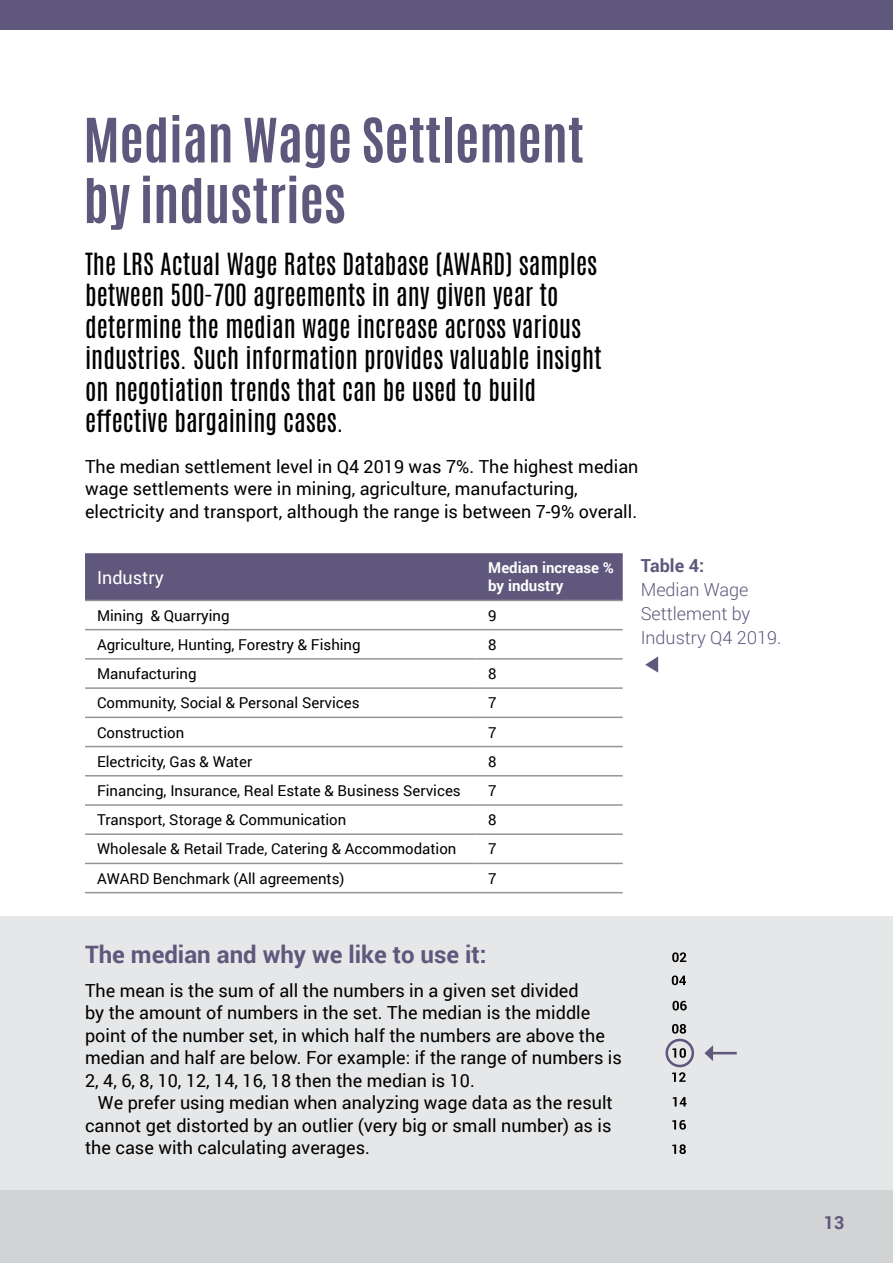
<style>
.page{position:relative;width:893px;height:1263px;background:#fff}
.page>*{position:absolute;margin:0;border:0;box-sizing:border-box;transform-origin:0 0}
.t1{font:700 51.9px/60.6px "Antonio";color:#60577c}
.t2{font:25.5px/31.5px "Antonio";color:#000}
.t3{font:700 24px "Roboto";color:#60577c}
.t4{font:18px/22.5px "Roboto";color:#000}
.t5{font:300 18px/24px "Roboto";color:#60577c}
.t6{font:700 18px "Roboto";color:#60577c}
.t7{font:18px "Roboto";color:#fff}
.t8{font:15px "Roboto";color:#000}
.t9{font:700 15px/18px "Roboto";color:#fff}
</style>
<div class="page">
<div style="left:0;top:1190px;width:893px;height:73px;background:#d1d3d4"></div>
<div style="left:0;top:916px;width:893px;height:274px;background:#e6e7e8"></div>
<div style="left:0;top:0;width:893px;height:30px;background:#60577c"></div>
<svg style="left:672px;top:1097px;width:14px;height:57px"></svg>
<svg style="left:672px;top:1024px;width:14px;height:10px"></svg>
<svg style="left:672px;top:952px;width:15px;height:58px"></svg>
<svg style="left:672px;top:1048px;width:14px;height:10px"></svg>
<div style="left:665px;top:1039px;width:29px;height:28px;border:3px solid #60577c;border-radius:50%"></div>
<svg style="left:672px;top:1072px;width:14px;height:10px"></svg>
<hr style="left:711px;top:1052px;width:26px;height:2px;background:#60577c">
<svg style="left:704px;top:1045px;width:9px;height:16px"></svg>
<div style="left:85px;top:553px;width:538px;height:47px;background:#60577c"></div>
<hr style="left:85px;top:600px;width:391px;height:1px;background:#939598">
<hr style="left:476px;top:600px;width:147px;height:1px;background:#939598">
<hr style="left:85px;top:629px;width:391px;height:1px;background:#939598">
<hr style="left:476px;top:629px;width:147px;height:1px;background:#939598">
<hr style="left:85px;top:658px;width:391px;height:2px;background:#939598">
<hr style="left:476px;top:658px;width:147px;height:2px;background:#939598">
<hr style="left:85px;top:687px;width:391px;height:2px;background:#939598">
<hr style="left:476px;top:687px;width:147px;height:2px;background:#939598">
<hr style="left:85px;top:716px;width:391px;height:2px;background:#939598">
<hr style="left:476px;top:716px;width:147px;height:2px;background:#939598">
<hr style="left:85px;top:746px;width:391px;height:1px;background:#939598">
<hr style="left:476px;top:746px;width:147px;height:1px;background:#939598">
<hr style="left:85px;top:775px;width:391px;height:1px;background:#939598">
<hr style="left:476px;top:775px;width:147px;height:1px;background:#939598">
<hr style="left:85px;top:804px;width:391px;height:2px;background:#939598">
<hr style="left:476px;top:804px;width:147px;height:2px;background:#939598">
<hr style="left:85px;top:833px;width:391px;height:2px;background:#939598">
<hr style="left:476px;top:833px;width:147px;height:2px;background:#939598">
<hr style="left:85px;top:863px;width:391px;height:1px;background:#939598">
<hr style="left:476px;top:863px;width:147px;height:1px;background:#939598">
<hr style="left:85px;top:892px;width:391px;height:1px;background:#939598">
<hr style="left:476px;top:892px;width:147px;height:1px;background:#939598">
<svg style="left:645px;top:656px;width:13px;height:17px"></svg>
<h1 class="t1" style="left:84px;top:111px;width:502px">Median Wage Settlement by industries</h1>
<p class="t2" style="left:85px;top:248px;width:518px">The LRS Actual Wage Rates Database (AWARD) samples between 500-700 agreements in any given year to determine the median wage increase across various industries. Such information provides valuable insight on negotiation trends that can be used to build effective bargaining cases.</p>
<p class="t4" style="left:85px;top:454px;width:555px">The median settlement level in Q4 2019 was 7%. The highest median wage settlements were in mining, agriculture, manufacturing, electricity and transport, although the range is between 7-9% overall.</p>
<p class="t7" style="left:97px;top:565px;width:68px">Industry</p>
<p class="t9" style="left:488px;top:558px;width:127px">Median increase % by industry</p>
<p class="t8" style="left:97px;top:605px;width:134px">Mining &amp; Quarrying</p>
<p class="t8" style="left:488px;top:605px;width:10px">9</p>
<p class="t8" style="left:97px;top:634px;width:265px">Agriculture, Hunting, Forestry &amp; Fishing</p>
<p class="t8" style="left:488px;top:634px;width:10px">8</p>
<p class="t8" style="left:97px;top:663px;width:101px">Manufacturing</p>
<p class="t8" style="left:488px;top:663px;width:10px">8</p>
<p class="t8" style="left:97px;top:692px;width:264px">Community, Social &amp; Personal Services</p>
<p class="t8" style="left:488px;top:692px;width:10px">7</p>
<p class="t8" style="left:97px;top:722px;width:89px">Construction</p>
<p class="t8" style="left:488px;top:722px;width:10px">7</p>
<p class="t8" style="left:97px;top:751px;width:157px">Electricity, Gas &amp; Water</p>
<p class="t8" style="left:488px;top:751px;width:10px">8</p>
<p class="t8" style="left:97px;top:780px;width:365px">Financing, Insurance, Real Estate &amp; Business Services</p>
<p class="t8" style="left:488px;top:780px;width:10px">7</p>
<p class="t8" style="left:97px;top:809px;width:251px">Transport, Storage &amp; Communication</p>
<p class="t8" style="left:488px;top:809px;width:10px">8</p>
<p class="t8" style="left:97px;top:838px;width:361px">Wholesale &amp; Retail Trade, Catering &amp; Accommodation</p>
<p class="t8" style="left:488px;top:838px;width:10px">7</p>
<p class="t8" style="left:97px;top:868px;width:249px">AWARD Benchmark (All agreements)</p>
<p class="t8" style="left:488px;top:868px;width:10px">7</p>
<p class="t6" style="left:641px;top:553px;width:65px">Table 4:</p>
<p class="t5" style="left:641px;top:577px;width:142px">Median Wage<br>Settlement by<br>Industry Q4 2019.</p>
<h3 class="t3" style="left:85px;top:938px;width:403px">The median and why we like to use it:</h3>
<p class="t4" style="left:85px;top:978px;width:538px">The mean is the sum of all the numbers in a given set divided<br>by the amount of numbers in the set. The median is the middle point of the number set, in which half the numbers are above the median and half are below. For example: if the range of numbers is 2, 4, 6, 8, 10, 12, 14, 16, 18 then the median is 10.</p>
<p class="t4" style="left:85px;top:1091px;width:529px;text-align:justify;text-indent:13px">We prefer using median when analyzing wage data as the result cannot get distorted by an outlier (very big or small number) as is the case with calculating averages.</p>
<p class="t6" style="left:824px;top:1210px;width:22px">13</p>
</div>
